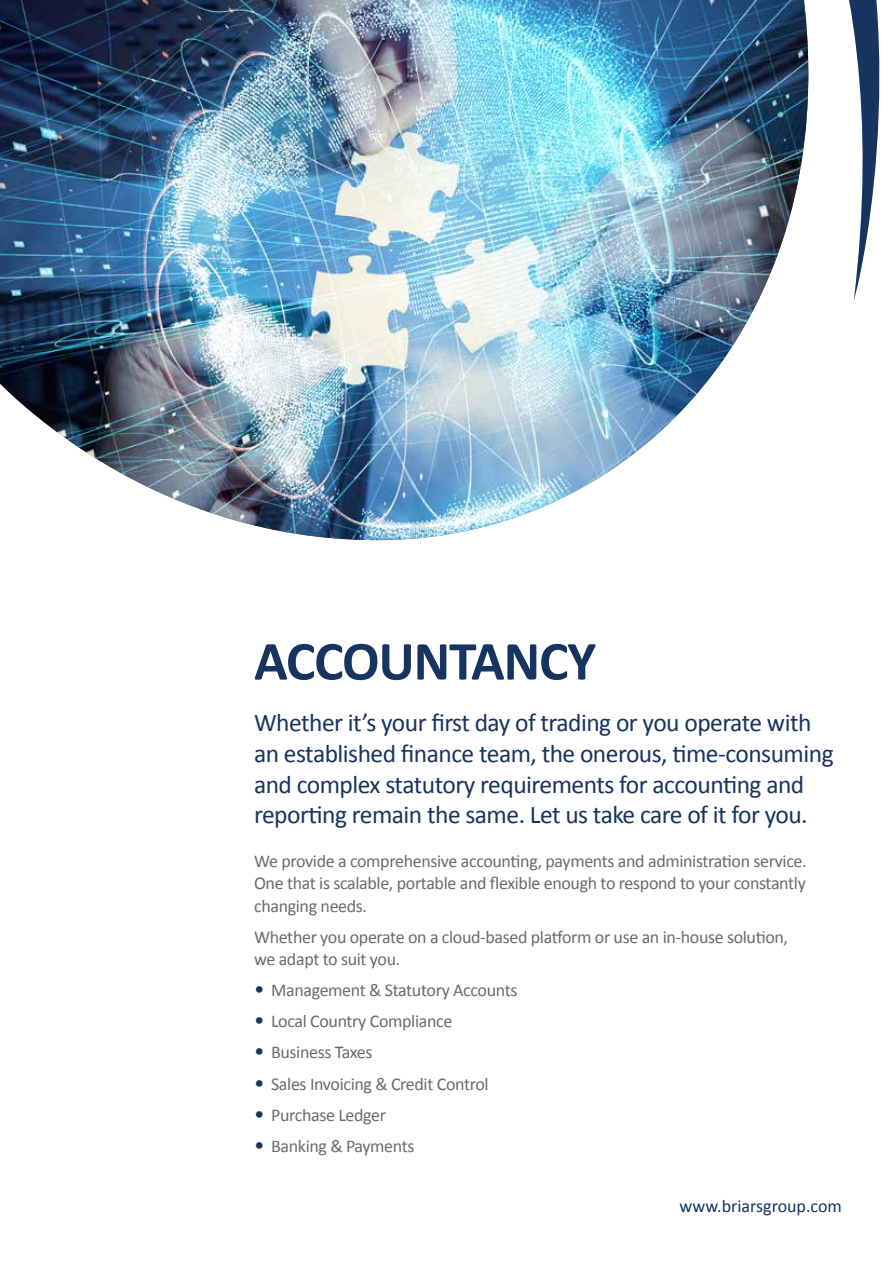
<style>
.page{position:relative;width:893px;height:1263px;background:#fff}
.page>*{position:absolute;margin:0;border:0;box-sizing:border-box;transform-origin:0 0}
.t1{font:700 55.5px "Calibri";letter-spacing:-.02em;color:#16345f}
.t2{font:25.5px/30.6px "Calibri";letter-spacing:-.02em;color:#16345f}
.t3{font:18px/22.5px "Calibri";letter-spacing:-.02em;color:#6b6b6a;text-align:justify}
.t4{font:18px "Calibri";color:#16345f}
.s1{font-size:21px;color:#16345f}
</style>
<div class="page">
<svg style="left:853px;top:0;width:27px;height:301px"></svg>
<img style="left:0;top:0;width:809px;height:541px">
<h1 class="t1" style="left:254px;top:627px;width:344px">ACCOUNTANCY</h1>
<h2 class="t2" style="left:254px;top:708px;width:581px">Whether it’s your first day of trading or you operate with an established finance team, the onerous, time-consuming and complex statutory requirements for accounting and reporting remain the same. Let us take care of it for you.</h2>
<p class="t3" style="left:254px;top:850px;width:554px">We provide a comprehensive accounting, payments and administration service.<br>One that is scalable, portable and flexible enough to respond to your constantly changing needs.</p>
<p class="t3" style="left:254px;top:926px;width:536px">Whether you operate on a cloud-based platform or use an in-house solution, we adapt to suit you.</p>
<p class="t3" style="left:254px;top:979px;width:265px"><span class="s1">•</span> Management &amp; Statutory Accounts</p>
<p class="t3" style="left:254px;top:1010px;width:200px"><span class="s1">•</span> Local Country Compliance</p>
<p class="t3" style="left:254px;top:1041px;width:120px"><span class="s1">•</span> Business Taxes</p>
<p class="t3" style="left:254px;top:1072px;width:236px"><span class="s1">•</span> Sales Invoicing &amp; Credit Control</p>
<p class="t3" style="left:254px;top:1103px;width:134px"><span class="s1">•</span> Purchase Ledger</p>
<p class="t3" style="left:254px;top:1134px;width:162px"><span class="s1">•</span> Banking &amp; Payments</p>
<p class="t4" style="left:680px;top:1194px;width:164px">www.briarsgroup.com</p>
</div>
